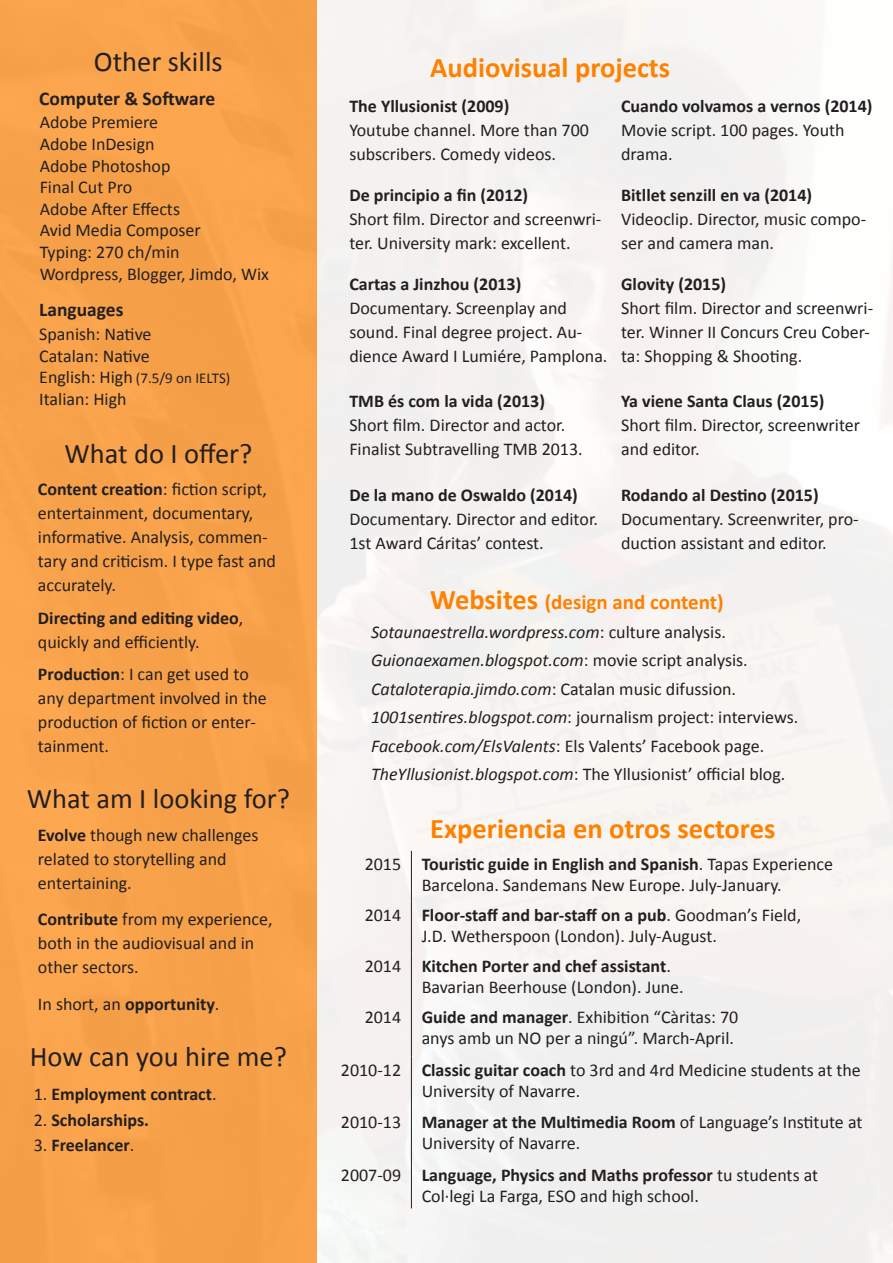
<style>
.page{position:relative;width:893px;height:1263px;background:#fff}
.page>*{position:absolute;margin:0;border:0;box-sizing:border-box;transform-origin:0 0}
.t1{font:28.5px "Calibri";color:#231f20}
.t2{font:700 28.5px "Calibri";color:#fe8100}
.t3{font:700 21px "Calibri";color:#fe8100}
.t4{font:700 19.5px "Calibri";color:#231f20}
.t5{font:18px/24px "Calibri";color:#231f20}
.t6{font:700 18px/24px "Calibri";color:#231f20}
.t7{font:italic 18px "Calibri";color:#231f20}
.t8{font:15px "Calibri";color:#231f20}
.s1{font-size:18px}
.s2{font-weight:700}
.s3{font-weight:400}
.s4{font-size:28.5px}
.s5{font-style:normal}
.s6{font-style:italic}
</style>
<div class="page">
<div style="left:0;top:0;width:317px;height:1263px;background:#f7a24b"></div>
<hr style="left:411px;top:851px;width:1px;height:51px;background:#231f20">
<hr style="left:411px;top:902px;width:1px;height:50px;background:#231f20">
<hr style="left:411px;top:952px;width:1px;height:52px;background:#231f20">
<hr style="left:411px;top:1004px;width:1px;height:52px;background:#231f20">
<hr style="left:411px;top:1056px;width:1px;height:52px;background:#231f20">
<hr style="left:411px;top:1108px;width:1px;height:54px;background:#231f20">
<hr style="left:411px;top:1162px;width:1px;height:46px;background:#231f20">
<p class="t1" style="left:94px;top:44px;width:130px">Other skills</p>
<p class="t4" style="left:39px;top:86px;width:177px">Computer &amp; Software</p>
<p class="t5" style="left:40px;top:110px;width:120px">Adobe Premiere</p>
<p class="t5" style="left:40px;top:132px;width:116px">Adobe InDesign</p>
<p class="t5" style="left:40px;top:154px;width:132px">Adobe Photoshop</p>
<p class="t5" style="left:40px;top:175px;width:94px">Final Cut Pro</p>
<p class="t5" style="left:40px;top:197px;width:142px">Adobe After Effects</p>
<p class="t5" style="left:40px;top:218px;width:163px">Avid Media Composer</p>
<p class="t5" style="left:40px;top:240px;width:141px">Typing: 270 ch/min</p>
<p class="t5" style="left:40px;top:262px;width:231px">Wordpress, Blogger, Jimdo, Wix</p>
<p class="t4" style="left:39px;top:297px;width:86px">Languages</p>
<p class="t5" style="left:39px;top:322px;width:114px">Spanish: Native</p>
<p class="t5" style="left:39px;top:344px;width:112px">Catalan: Native</p>
<p class="t8" style="left:39px;top:369px;width:193px"><span class="s1">English: High</span> (7.5/9 on IELTS)</p>
<p class="t5" style="left:39px;top:387px;width:89px">Italian: High</p>
<p class="t1" style="left:64px;top:435px;width:190px">What do I offer?</p>
<p class="t5" style="left:38px;top:477px;width:239px"><span class="s2">Content creation</span>: fiction script, entertainment, documentary, informative. Analysis, commen&shy;tary and criticism. I type fast and accurately.</p>
<p class="t6" style="left:38px;top:606px;width:207px">Directing and editing video<span class="s3">, quickly and efficiently.</span></p>
<p class="t5" style="left:38px;top:662px;width:230px"><span class="s2">Production</span>: I can get used to any department involved in the production of fiction or enter&shy;tainment.</p>
<p class="t1" style="left:27px;top:781px;width:265px">What am I looking for?</p>
<p class="t5" style="left:38px;top:823px;width:222px"><span class="s2">Evolve</span> though new challenges related to storytelling and entertaining.</p>
<p class="t5" style="left:38px;top:907px;width:236px"><span class="s2">Contribute</span> from my experience, both in the audiovisual and in other sectors.</p>
<p class="t5" style="left:38px;top:992px;width:183px">In short, an <span class="s2">opportunity</span>.</p>
<p class="t1" style="left:30px;top:1039px;width:259px">How can you hire me?</p>
<p class="t6" style="left:34px;top:1082px;width:184px"><span class="s3">1.</span> Employment contract<span class="s3">.</span></p>
<p class="t6" style="left:34px;top:1108px;width:117px"><span class="s3">2.</span> Scholarships.</p>
<p class="t6" style="left:34px;top:1133px;width:102px"><span class="s3">3.</span> Freelancer<span class="s3">.</span></p>
<p class="t2" style="left:430px;top:49px;width:241px">Audiovisual projects</p>
<p class="t6" style="left:349px;top:94px;width:161px">The Yllusionist (2009)</p>
<p class="t5" style="left:349px;top:118px;width:241px">Youtube channel. More than 700 subscribers. Comedy videos.</p>
<p class="t6" style="left:349px;top:183px;width:180px">De principio a fin (2012)</p>
<p class="t5" style="left:349px;top:207px;width:254px">Short film. Director and screenwri&shy;ter. University mark: excellent.</p>
<p class="t6" style="left:349px;top:272px;width:173px">Cartas a Jinzhou (2013)</p>
<p class="t5" style="left:349px;top:296px;width:260px">Documentary. Screenplay and sound. Final degree project. Au&shy;dience Award I Lumiére, Pamplona.</p>
<p class="t6" style="left:349px;top:389px;width:197px">TMB és com la vida (2013)</p>
<p class="t5" style="left:349px;top:413px;width:217px">Short film. Director and actor.</p>
<p class="t5" style="left:349px;top:437px;width:235px">Finalist Subtravelling TMB 2013.</p>
<p class="t6" style="left:349px;top:483px;width:230px">De la mano de Oswaldo (2014)</p>
<p class="t5" style="left:349px;top:507px;width:250px">Documentary. Director and editor.</p>
<p class="t5" style="left:349px;top:531px;width:196px">1st Award Cáritas’ contest.</p>
<p class="t6" style="left:621px;top:94px;width:253px">Cuando volvamos a vernos (2014)</p>
<p class="t5" style="left:621px;top:118px;width:225px">Movie script. 100 pages. Youth drama.</p>
<p class="t6" style="left:621px;top:183px;width:192px">Bitllet senzill en va (2014)</p>
<p class="t5" style="left:621px;top:207px;width:247px">Videoclip. Director, music compo&shy;ser and camera man.</p>
<p class="t6" style="left:621px;top:272px;width:107px">Glovity (2015)</p>
<p class="t5" style="left:621px;top:296px;width:254px">Short film. Director and screenwri&shy;ter. Winner II Concurs Creu Cober&shy;ta: Shopping &amp; Shooting.</p>
<p class="t6" style="left:621px;top:389px;width:205px">Ya viene Santa Claus (2015)</p>
<p class="t5" style="left:621px;top:413px;width:240px">Short film. Director, screenwriter and editor.</p>
<p class="t6" style="left:621px;top:483px;width:199px">Rodando al Destino (2015)</p>
<p class="t5" style="left:621px;top:507px;width:239px">Documentary. Screenwriter, pro&shy;duction assistant and editor.</p>
<p class="t3" style="left:430px;top:588px;width:295px"><span class="s4">Websites</span> (design and content)</p>
<p class="t7" style="left:371px;top:619px;width:356px">Sotaunaestrella.wordpress.com<span class="s5">: culture analysis.</span></p>
<p class="t7" style="left:371px;top:648px;width:378px">Guionaexamen.blogspot.com<span class="s5">: movie script analysis.</span></p>
<p class="t7" style="left:371px;top:676px;width:367px">Cataloterapia.jimdo.com<span class="s5">: Catalan music difussion.</span></p>
<p class="t5" style="left:371px;top:705px;width:429px"><span class="s6">1001sentires.blogspot.com</span>: journalism project: interviews.</p>
<p class="t5" style="left:371px;top:734px;width:395px"><span class="s6">Facebook.com/ElsValents</span>: Els Valents’ Facebook page.</p>
<p class="t5" style="left:371px;top:762px;width:416px"><span class="s6">TheYllusionist.blogspot.com</span>: The Yllusionist’ official blog.</p>
<p class="t2" style="left:430px;top:810px;width:347px">Experiencia en otros sectores</p>
<p class="t5" style="left:365px;top:852px;width:38px">2015</p>
<p class="t5" style="left:422px;top:854px;width:413px;line-height:21px"><span class="s2">Touristic guide in English and Spanish</span>. Tapas Experience<br>Barcelona. Sandemans New Europe. July-January.</p>
<p class="t5" style="left:365px;top:903px;width:38px">2014</p>
<p class="t5" style="left:422px;top:905px;width:381px;line-height:21px"><span class="s2">Floor-staff and bar-staff on a pub</span>. Goodman’s Field,<br>J.D. Wetherspoon (London). July-August.</p>
<p class="t5" style="left:365px;top:954px;width:38px">2014</p>
<p class="t5" style="left:422px;top:955px;width:264px;line-height:21px"><span class="s2">Kitchen Porter and chef assistant</span>.<br>Bavarian Beerhouse (London). June.</p>
<p class="t5" style="left:365px;top:1005px;width:38px">2014</p>
<p class="t5" style="left:422px;top:1007px;width:318px;line-height:21px"><span class="s2">Guide and manager</span>. Exhibition “Càritas: 70 anys amb un NO per a ningú”. March-April.</p>
<p class="t5" style="left:341px;top:1058px;width:62px">2010-12</p>
<p class="t5" style="left:422px;top:1059px;width:441px;line-height:21px"><span class="s2">Classic guitar coach</span> to 3rd and 4rd Medicine students at the<br>University of Navarre.</p>
<p class="t5" style="left:341px;top:1110px;width:62px">2010-13</p>
<p class="t5" style="left:422px;top:1111px;width:442px;line-height:21px"><span class="s2">Manager at the Multimedia Room</span> of Language’s Institute at<br>University of Navarre.</p>
<p class="t5" style="left:341px;top:1163px;width:62px">2007-09</p>
<p class="t5" style="left:422px;top:1165px;width:398px;line-height:21px"><span class="s2">Language, Physics and Maths professor</span> tu students at<br>Col·legi La Farga, ESO and high school.</p>
</div>
